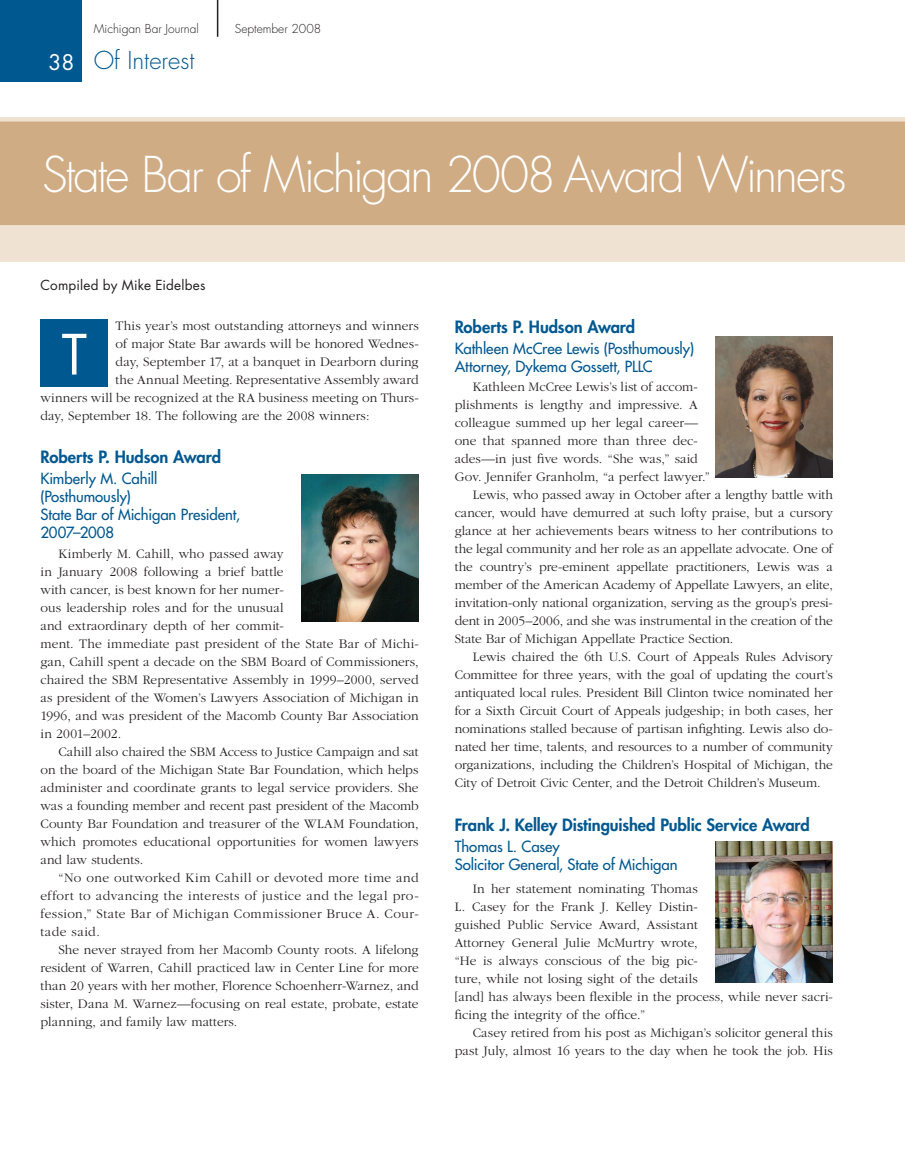
<style>
.page{position:relative;width:905px;height:1175px;background:#fff}
.page>*{position:absolute;margin:0;border:0;box-sizing:border-box;transform-origin:0 0}
.t1{font:54px "Futura";color:#fff}
.title_1_line_left{font:300 48px "Futura";letter-spacing:-.05em;color:#fff}
.t2{font:300 24px "Futura";color:#005890}
.t3{font:21px "Futura";color:#fff}
.AWARD{font:800 16.5px "Futura";letter-spacing:-.005em;color:#005890}
.AWARD_WINNER{font:15px/18px "Futura";letter-spacing:-.005em;color:#005890}
.body_text{font:300 13.5px/18px "Garamond";letter-spacing:.005em;color:#231f20;text-align:justify}
.body_text_first_para{font:300 13.5px "Garamond";letter-spacing:.005em;color:#231f20}
.byline_left{font:13.5px "Futura";letter-spacing:.01em;color:#231f20}
.t4{font:300 12px "Futura";color:#231f20}
</style>
<div class="page">
<div style="left:0;top:0;width:82px;height:82px;background:#005890"></div>
<hr style="left:217px;top:0;width:1px;height:37px;background:#231f20">
<div style="left:0;top:225px;width:904px;height:36px;background:#f0e2d2"></div>
<div style="left:0;top:117px;width:904px;height:108px;background:#d0ac85"></div>
<div style="left:40px;top:320px;width:68px;height:67px;background:#005890"></div>
<img style="left:302px;top:474px;width:116px;height:147px">
<img style="left:716px;top:336px;width:116px;height:141px">
<img style="left:716px;top:841px;width:116px;height:141px">
<p class="t4" style="left:94px;top:21px;width:106px">Michigan Bar Journal</p>
<p class="t4" style="left:235px;top:21px;width:88px">September 2008</p>
<p class="t3" style="left:49px;top:48px;width:27px">38</p>
<p class="t2" style="left:94px;top:45px;width:102px">Of Interest</p>
<p class="title_1_line_left" style="left:42px;top:143px;width:805px">State Bar of Michigan 2008 Award Winners</p>
<p class="byline_left" style="left:40px;top:275px;width:166px">Compiled by Mike Eidelbes</p>
<p class="body_text_first_para" style="left:116px;top:318px;width:305px">This year’s most outstanding attorneys and winners</p>
<p class="body_text_first_para" style="left:116px;top:336px;width:305px">of major State Bar awards will be honored Wednes-</p>
<p class="body_text_first_para" style="left:116px;top:354px;width:304px">day, September 17, at a banquet in Dearborn during</p>
<p class="body_text_first_para" style="left:116px;top:372px;width:304px">the Annual Meeting. Representative Assembly award</p>
<p class="body_text_first_para" style="left:40px;top:390px;width:380px">winners will be recognized at the RA business meeting on Thurs-</p>
<p class="body_text_first_para" style="left:40px;top:408px;width:331px">day, September 18. The following are the 2008 winners:</p>
<p class="AWARD" style="left:40px;top:446px;width:182px">Roberts P. Hudson Award</p>
<p class="AWARD_WINNER" style="left:40px;top:469px;width:201px">Kimberly M. Cahill (Posthumously)<br>State Bar of Michigan President,<br>2007–2008</p>
<p class="body_text" style="left:40px;top:545px;width:380px;text-align:left;text-indent:18px">Kimberly M. Cahill, who passed away<br>in January 2008 following a brief battle<br>with cancer, is best known for her numer-<br>ous leadership roles and for the unusual<br>and extraordinary depth of her commit-<br>ment. The immediate past president of the State Bar of Michi&shy;gan, Cahill spent a decade on the SBM Board of Commissioners, chaired the SBM Representative Assembly in 1999–2000, served as president of the Women’s Lawyers Association of Michigan in 1996, and was president of the Macomb County Bar Association in 2001–2002.</p>
<p class="body_text" style="left:40px;top:743px;width:380px;text-indent:18px">Cahill also chaired the SBM Access to Justice Campaign and sat on the board of the Michigan State Bar Foundation, which helps administer and coordinate grants to legal service providers. She was a founding member and recent past president of the Macomb County Bar Foundation and treasurer of the WLAM Foundation, which promotes educational opportunities for women lawyers and law students.</p>
<p class="body_text" style="left:40px;top:869px;width:380px;text-indent:18px">“No one outworked Kim Cahill or devoted more time and effort to advancing the interests of justice and the legal pro&shy;fession,” State Bar of Michigan Commissioner Bruce A. Cour&shy;tade said.</p>
<p class="body_text" style="left:40px;top:941px;width:380px;text-indent:18px">She never strayed from her Macomb County roots. A lifelong resident of Warren, Cahill practiced law in Center Line for more than 20 years with her mother, Florence Schoenherr-Warnez, and sister, Dana M. Warnez—focusing on real estate, probate, estate planning, and family law matters.</p>
<p class="t1" style="left:62px;top:317px;width:27px">T</p>
<p class="AWARD" style="left:454px;top:316px;width:182px">Roberts P. Hudson Award</p>
<p class="AWARD_WINNER" style="left:454px;top:339px;width:241px">Kathleen McCree Lewis (Posthumously)<br>Attorney, Dykema Gossett, PLLC</p>
<p class="body_text" style="left:454px;top:378px;width:257px;text-align:left;text-indent:18px">Kathleen McCree Lewis’s list of accom&shy;plishments is lengthy and impressive. A colleague summed up her legal career— one that spanned more than three dec&shy;ades—in just five words. “She was,” said Gov. Jennifer Granholm, “a perfect lawyer.”</p>
<p class="body_text" style="left:454px;top:486px;width:380px;text-indent:18px">Lewis, who passed away in October after a lengthy battle with cancer, would have demurred at such lofty praise, but a cursory glance at her achievements bears witness to her contributions to the legal community and her role as an appellate advocate. One of the country’s pre-eminent appellate practitioners, Lewis was a member of the American Academy of Appellate Lawyers, an elite, invitation-only national organization, serving as the group’s presi&shy;dent in 2005–2006, and she was instrumental in the creation of the State Bar of Michigan Appellate Practice Section.</p>
<p class="body_text" style="left:454px;top:648px;width:380px;text-indent:18px">Lewis chaired the 6th U.S. Court of Appeals Rules Advisory Committee for three years, with the goal of updating the court’s antiquated local rules. President Bill Clinton twice nominated her for a Sixth Circuit Court of Appeals judgeship; in both cases, her nominations stalled because of partisan infighting. Lewis also do&shy;nated her time, talents, and resources to a number of community organizations, including the Children’s Hospital of Michigan, the City of Detroit Civic Center, and the Detroit Children’s Museum.</p>
<p class="AWARD" style="left:454px;top:814px;width:357px">Frank J. Kelley Distinguished Public Service Award</p>
<p class="AWARD_WINNER" style="left:454px;top:837px;width:224px">Thomas L. Casey<br>Solicitor General, State of Michigan</p>
<p class="body_text" style="left:454px;top:879px;width:380px;text-align:left;text-indent:18px">In her statement nominating Thomas<br>L. Casey for the Frank J. Kelley Distin-<br>guished Public Service Award, Assistant<br>Attorney General Julie McMurtry wrote,<br>“He is always conscious of the big pic-<br>ture, while not losing sight of the details<br>[and] has always been flexible in the process, while never sacri&shy;ficing the integrity of the office.”</p>
<p class="body_text" style="left:454px;top:1023px;width:379px;text-align:right">Casey retired from his post as Michigan’s solicitor general this past July, almost 16 years to the day when he took the job. His</p>
</div>
